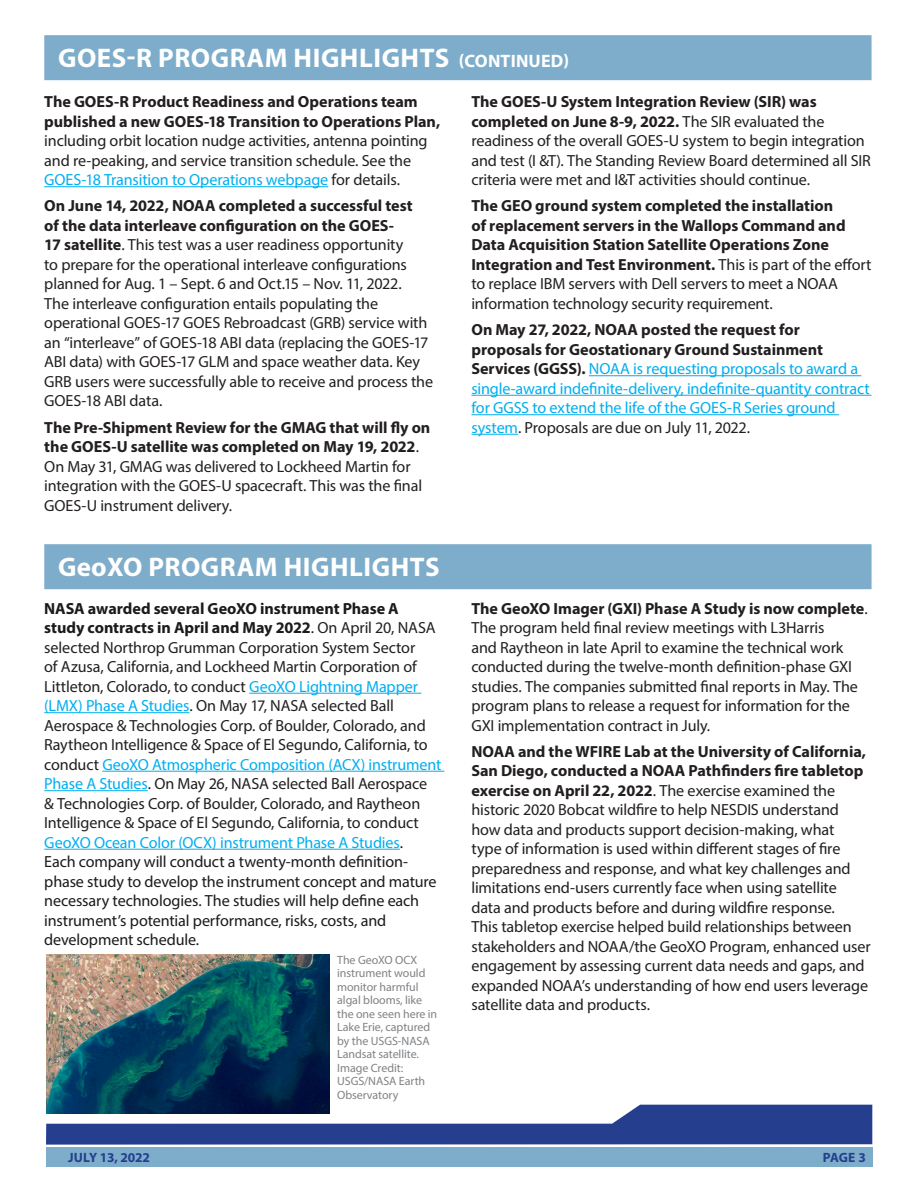
<style>
.page{position:relative;width:918px;height:1188px;background:#fff}
.page>*{position:absolute;margin:0;border:0;box-sizing:border-box;transform-origin:0 0}
._508_H1{font:700 27px "Myriad Pro";letter-spacing:.02em;color:#fff}
._508BODY{font:16.2px/19.5px "Myriad Pro";letter-spacing:-.01em;color:#231f20}
._508BODY-2{font:700 16.2px/19.5px "Myriad Pro";letter-spacing:-.005em;color:#231f20}
._508BODY-3{font:16.2px/19.5px "Myriad Pro";letter-spacing:-.01em;color:#00aeef}
.t1{font:700 13.5px "Myriad Pro";letter-spacing:-.01em;color:#253f8e}
._508_Caption{font:12px/13.5px "Myriad Pro";letter-spacing:-.005em;color:#808285}
.s1{font-size:18px}
.s2{font-weight:700}
.s3{color:#00aeef}
.s4{font-weight:400}
.s5{font-weight:700;color:#231f20}
.s6{color:#231f20}
.s7{font-weight:700;color:#1b1b1b}
.s8{color:#1b1b1b}
</style>
<div class="page">
<svg style="left:46px;top:1105px;width:826px;height:40px"></svg>
<div style="left:46px;top:1147px;width:826px;height:20px;background:#7dadcb"></div>
<div style="left:44px;top:35px;width:828px;height:45px;background:#7dadcb"></div>
<hr style="left:44px;top:186px;width:284px;height:1px;background:#00aeef">
<hr style="left:589px;top:375px;width:272px;height:1px;background:#00aeef">
<hr style="left:471px;top:395px;width:401px;height:1px;background:#00aeef">
<hr style="left:471px;top:414px;width:368px;height:1px;background:#00aeef">
<hr style="left:471px;top:434px;width:47px;height:1px;background:#00aeef">
<div style="left:44px;top:544px;width:828px;height:45px;background:#7dadcb"></div>
<hr style="left:249px;top:693px;width:172px;height:1px;background:#00aeef">
<hr style="left:44px;top:712px;width:146px;height:1px;background:#00aeef">
<hr style="left:102px;top:771px;width:342px;height:1px;background:#00aeef">
<hr style="left:44px;top:790px;width:104px;height:1px;background:#00aeef">
<hr style="left:44px;top:849px;width:356px;height:1px;background:#00aeef">
<img style="left:46px;top:955px;width:284px;height:158px">
<h1 class="_508_H1" style="left:58px;top:40px;width:513px">GOES-R PROGRAM HIGHLIGHTS <span class="s1">(CONTINUED)</span></h1>
<p class="_508BODY" style="left:44px;top:92px;width:398px"><span class="s2">The GOES-R Product Readiness and Operations team published a new GOES-18 Transition to Operations Plan, </span>including orbit location nudge activities, antenna pointing and re-peaking, and service transition schedule. See the <span class="s3">GOES-18 Transition to Operations webpage</span> for details.</p>
<p class="_508BODY" style="left:44px;top:196px;width:390px"><span class="s2">On June 14, 2022, NOAA completed a successful test<br>of the data interleave configuration on the GOES-<br>17 satellite</span>. This test was a user readiness opportunity<br>to prepare for the operational interleave configurations planned for Aug. 1 – Sept. 6 and Oct.15 – Nov. 11, 2022.<br>The interleave configuration entails populating the operational GOES-17 GOES Rebroadcast (GRB) service with an “interleave” of GOES-18 ABI data (replacing the GOES-17<br>ABI data) with GOES-17 GLM and space weather data. Key GRB users were successfully able to receive and process the GOES-18 ABI data.</p>
<p class="_508BODY" style="left:44px;top:417px;width:388px"><span class="s2">The Pre-Shipment Review for the GMAG that will fly on the GOES-U satellite was completed on May 19, 2022</span>.<br>On May 31, GMAG was delivered to Lockheed Martin for integration with the GOES-U spacecraft. This was the final GOES-U instrument delivery.</p>
<p class="_508BODY" style="left:471px;top:92px;width:401px"><span class="s2">The GOES-U System Integration Review (SIR) was completed on June 8-9, 2022.</span> The SIR evaluated the readiness of the overall GOES-U system to begin integration and test (I &amp;T). The Standing Review Board determined all SIR criteria were met and I&amp;T activities should continue.</p>
<p class="_508BODY-2" style="left:471px;top:196px;width:401px">The GEO ground system completed the installation<br>of replacement servers in the Wallops Command and Data Acquisition Station Satellite Operations Zone Integration and Test Environment. <span class="s4">This is part of the effort to replace IBM servers with Dell servers to meet a NOAA information technology security requirement.</span></p>
<p class="_508BODY-3" style="left:471px;top:320px;width:400px"><span class="s5">On May 27, 2022, NOAA posted the request for proposals for Geostationary Ground Sustainment Services (GGSS).</span> NOAA is requesting proposals to award a single-award indefinite-delivery, indefinite-quantity contract for GGSS to extend the life of the GOES-R Series ground system<span class="s6">. Proposals are due on July 11, 2022.</span></p>
<h1 class="_508_H1" style="left:58px;top:549px;width:383px">GeoXO PROGRAM HIGHLIGHTS</h1>
<p class="_508BODY" style="left:44px;top:598px;width:399px"><span class="s7">NASA awarded several GeoXO instrument Phase A study contracts in April and May 2022</span><span class="s8">.</span> On April 20, NASA selected Northrop Grumman Corporation System Sector<br>of Azusa, California, and Lockheed Martin Corporation of Littleton, Colorado, to conduct <span class="s3">GeoXO Lightning Mapper (LMX) Phase A Studies</span><span class="s8">.</span> On May 17, NASA selected Ball Aerospace &amp; Technologies Corp. of Boulder, Colorado, and Raytheon Intelligence &amp; Space of El Segundo, California, to conduct <span class="s3">GeoXO Atmospheric Composition (ACX) instrument Phase A Studies</span><span class="s8">.</span> On May 26, NASA selected Ball Aerospace<br>&amp; Technologies Corp. of Boulder, Colorado, and Raytheon Intelligence &amp; Space of El Segundo, California, to conduct <span class="s3">GeoXO Ocean Color (OCX) instrument Phase A Studies</span><span class="s8">.<br>Each company will conduct a twenty-month definition&shy;phase study to develop the instrument concept and mature necessary technologies. The studies will help define each instrument’s potential performance, risks, costs, and development schedule.</span></p>
<p class="_508BODY" style="left:471px;top:598px;width:398px"><span class="s2">The GeoXO Imager (GXI) Phase A Study is now complete</span>.<br>The program held final review meetings with L3Harris<br>and Raytheon in late April to examine the technical work conducted during the twelve-month definition-phase GXI studies. The companies submitted final reports in May. The program plans to release a request for information for the GXI implementation contract in July.</p>
<p class="_508BODY" style="left:471px;top:741px;width:401px"><span class="s2">NOAA and the WFIRE Lab at the University of California, San Diego, conducted a NOAA Pathfinders fire tabletop exercise on April 22, 2022</span>. The exercise examined the historic 2020 Bobcat wildfire to help NESDIS understand how data and products support decision-making, what<br>type of information is used within different stages of fire preparedness and response, and what key challenges and limitations end-users currently face when using satellite<br>data and products before and during wildfire response.<br>This tabletop exercise helped build relationships between stakeholders and NOAA/the GeoXO Program, enhanced user engagement by assessing current data needs and gaps, and expanded NOAA’s understanding of how end users leverage satellite data and products.</p>
<p class="_508_Caption" style="left:337px;top:953px;width:102px">The GeoXO OCX instrument would monitor harmful algal blooms, like the one seen here in<br>Lake Erie, captured by the USGS-NASA<br>Landsat satellite.<br>Image Credit:<br>USGS/NASA Earth<br>Observatory</p>
<p class="t1" style="left:68px;top:1148px;width:83px">JULY 13, 2022</p>
<p class="t1" style="left:823px;top:1148px;width:45px">PAGE 3</p>
</div>
